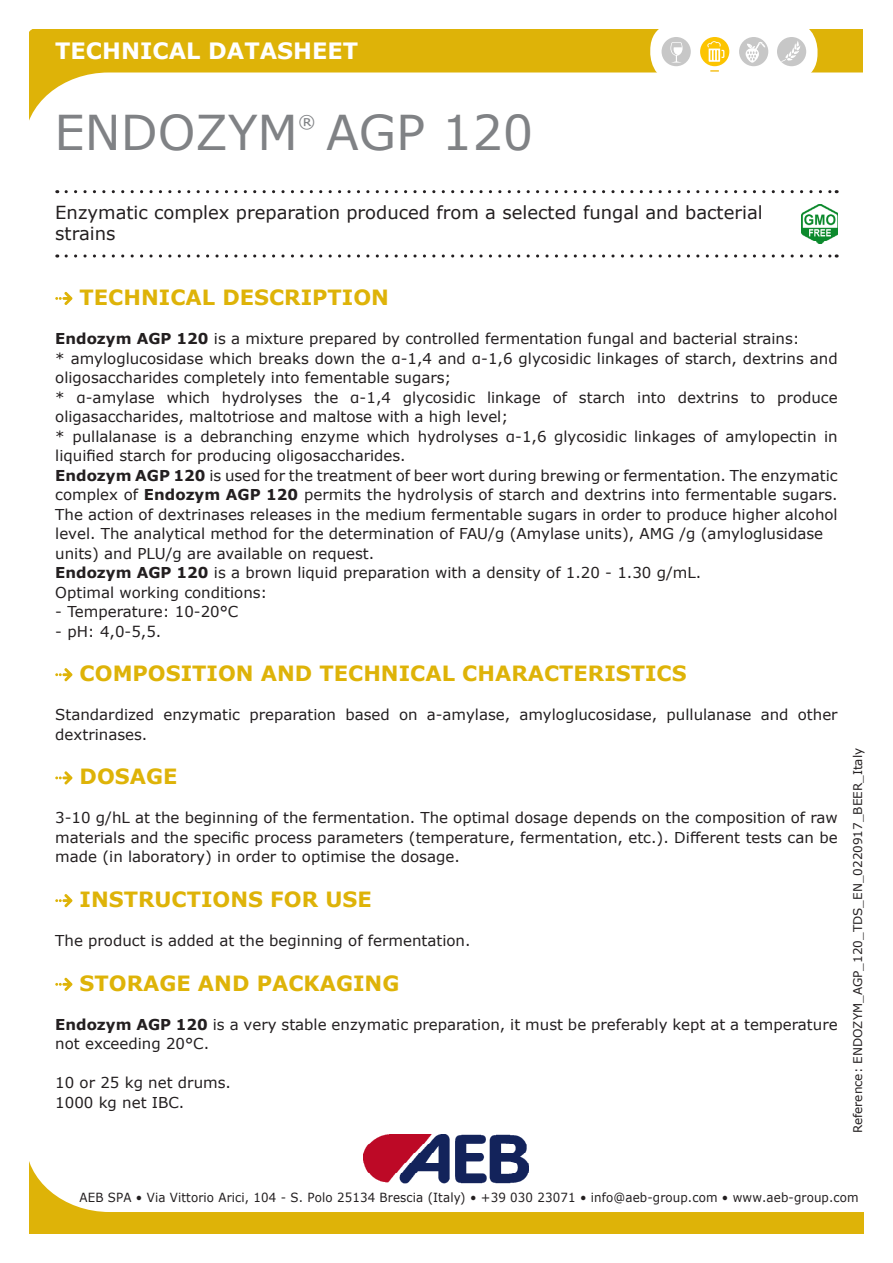
<style>
.page{position:relative;width:893px;height:1263px;background:#fff}
.page>*{position:absolute;margin:0;border:0;box-sizing:border-box;transform-origin:0 0}
.t1{font:48px "Verdana";color:#808285}
.t2{font:700 22.5px "Verdana";color:#fff}
.t3{font:700 21px "Verdana";color:#deb308}
.t4{font:18px/21.6px "Verdana";color:#231f20}
.t5{font:17.55px "Verdana";color:#808285}
.t6{font:15px/19.5px "Verdana";color:#231f20}
.t7{font:12.6px "Verdana";letter-spacing:.01em;color:#231f20;scale:.94 1}
.t8{font:12px "Verdana";color:#231f20}
.s1{font-weight:700}
</style>
<div class="page">
<svg style="left:30px;top:1161px;width:834px;height:72px"></svg>
<svg style="left:66px;top:190px;width:771px;height:3px"></svg>
<svg style="left:66px;top:254px;width:771px;height:4px"></svg>
<svg style="left:29px;top:30px;width:834px;height:91px"></svg>
<img style="left:364px;top:1134px;width:164px;height:49px">
<div style="left:650px;top:22px;width:167px;height:60px;background:#fff;border-radius:28px"></div>
<div style="left:777px;top:37px;width:29px;height:29px;background:#c7c7c7;border-radius:50%"></div>
<svg style="left:781px;top:41px;width:19px;height:21px"></svg>
<div style="left:739px;top:37px;width:29px;height:29px;background:#c7c7c7;border-radius:50%"></div>
<div style="left:662px;top:37px;width:29px;height:29px;background:#c7c7c7;border-radius:50%"></div>
<div style="left:700px;top:37px;width:29px;height:29px;background:#fcc400;border-radius:50%"></div>
<svg style="left:707px;top:41px;width:17px;height:21px"></svg>
<svg style="left:670px;top:42px;width:13px;height:21px"></svg>
<svg style="left:746px;top:42px;width:20px;height:21px"></svg>
<svg style="left:710px;top:70px;width:9px;height:2px"></svg>
<svg style="left:55px;top:292px;width:17px;height:13px"></svg>
<svg style="left:55px;top:668px;width:17px;height:13px"></svg>
<svg style="left:55px;top:771px;width:17px;height:13px"></svg>
<svg style="left:55px;top:894px;width:17px;height:13px"></svg>
<svg style="left:55px;top:978px;width:17px;height:13px"></svg>
<img style="left:802px;top:204px;width:36px;height:39px">
<h2 class="t2" style="left:55px;top:35px;width:304px">TECHNICAL DATASHEET</h2>
<p class="t1" style="left:55px;top:100px;width:245px">ENDOZYM</p>
<p class="t5" style="left:298px;top:110px;width:19px">®</p>
<p class="t1" style="left:326px;top:100px;width:209px">AGP 120</p>
<p class="t4" style="left:55px;top:201px;width:709px">Enzymatic complex preparation produced from a selected fungal and bacterial strains</p>
<p class="t3" style="left:80px;top:282px;width:311px">TECHNICAL DESCRIPTION</p>
<p class="t6" style="left:55px;top:329px;width:746px"><span class="s1">Endozym AGP 120</span> is a mixture prepared by controlled fermentation fungal and bacterial strains:</p>
<p class="t6" style="left:55px;top:348px;width:784px">* amyloglucosidase which breaks down the α-1,4 and α-1,6 glycosidic linkages of starch, dextrins and oligosaccharides completely into fementable sugars;</p>
<p class="t6" style="left:55px;top:387px;width:784px">* α-amylase which hydrolyses the α-1,4 glycosidic linkage of starch into dextrins to produce oligasaccharides, maltotriose and maltose with a high level;</p>
<p class="t6" style="left:55px;top:426px;width:784px">* pullalanase is a debranching enzyme which hydrolyses α-1,6 glycosidic linkages of amylopectin in liquified starch for producing oligosaccharides.</p>
<p class="t6" style="left:55px;top:465px;width:784px;text-align:justify"><span class="s1">Endozym AGP 120</span> is used for the treatment of beer wort during brewing or fermentation. The enzymatic complex of <span class="s1">Endozym AGP 120</span> permits the hydrolysis of starch and dextrins into fermentable sugars.<br>The action of dextrinases releases in the medium fermentable sugars in order to produce higher alcohol level. The analytical method for the determination of FAU/g (Amylase units), AMG /g (amyloglusidase</p>
<p class="t6" style="left:55px;top:543px;width:321px">units) and PLU/g are available on request.</p>
<p class="t6" style="left:55px;top:563px;width:647px"><span class="s1">Endozym AGP 120</span> is a brown liquid preparation with a density of 1.20 - 1.30 g/mL.</p>
<p class="t6" style="left:55px;top:582px;width:214px">Optimal working conditions:</p>
<p class="t6" style="left:55px;top:602px;width:185px">- Temperature: 10-20°C</p>
<p class="t6" style="left:55px;top:621px;width:108px">- pH: 4,0-5,5.</p>
<p class="t3" style="left:80px;top:659px;width:608px">COMPOSITION AND TECHNICAL CHARACTERISTICS</p>
<p class="t6" style="left:55px;top:705px;width:784px">Standardized enzymatic preparation based on a-amylase, amyloglucosidase, pullulanase and other dextrinases.</p>
<p class="t3" style="left:80px;top:762px;width:99px">DOSAGE</p>
<p class="t6" style="left:55px;top:808px;width:784px;text-align:justify">3-10 g/hL at the beginning of the fermentation. The optimal dosage depends on the composition of raw materials and the specific process parameters (temperature, fermentation, etc.). Different tests can be made (in laboratory) in order to optimise the dosage.</p>
<p class="t3" style="left:80px;top:885px;width:294px">INSTRUCTIONS FOR USE</p>
<p class="t6" style="left:55px;top:931px;width:417px">The product is added at the beginning of fermentation.</p>
<p class="t3" style="left:80px;top:968px;width:321px">STORAGE AND PACKAGING</p>
<p class="t6" style="left:55px;top:1014px;width:784px"><span class="s1">Endozym AGP 120</span> is a very stable enzymatic preparation, it must be preferably kept at a temperature not exceeding 20°C.</p>
<p class="t6" style="left:55px;top:1073px;width:177px">10 or 25 kg net drums.</p>
<p class="t6" style="left:55px;top:1092px;width:131px">1000 kg net IBC.</p>
<p class="t8" style="left:850px;top:1133px;width:387px;rotate:-90deg">Reference: ENDOZYM_AGP_120_TDS_EN_0220917_BEER_Italy</p>
<p class="t7" style="left:80px;top:1189px;width:830px">AEB SPA • Via Vittorio Arici, 104 - S. Polo 25134 Brescia (Italy) • +39 030 23071 • info@aeb-group.com • www.aeb-group.com</p>
</div>
